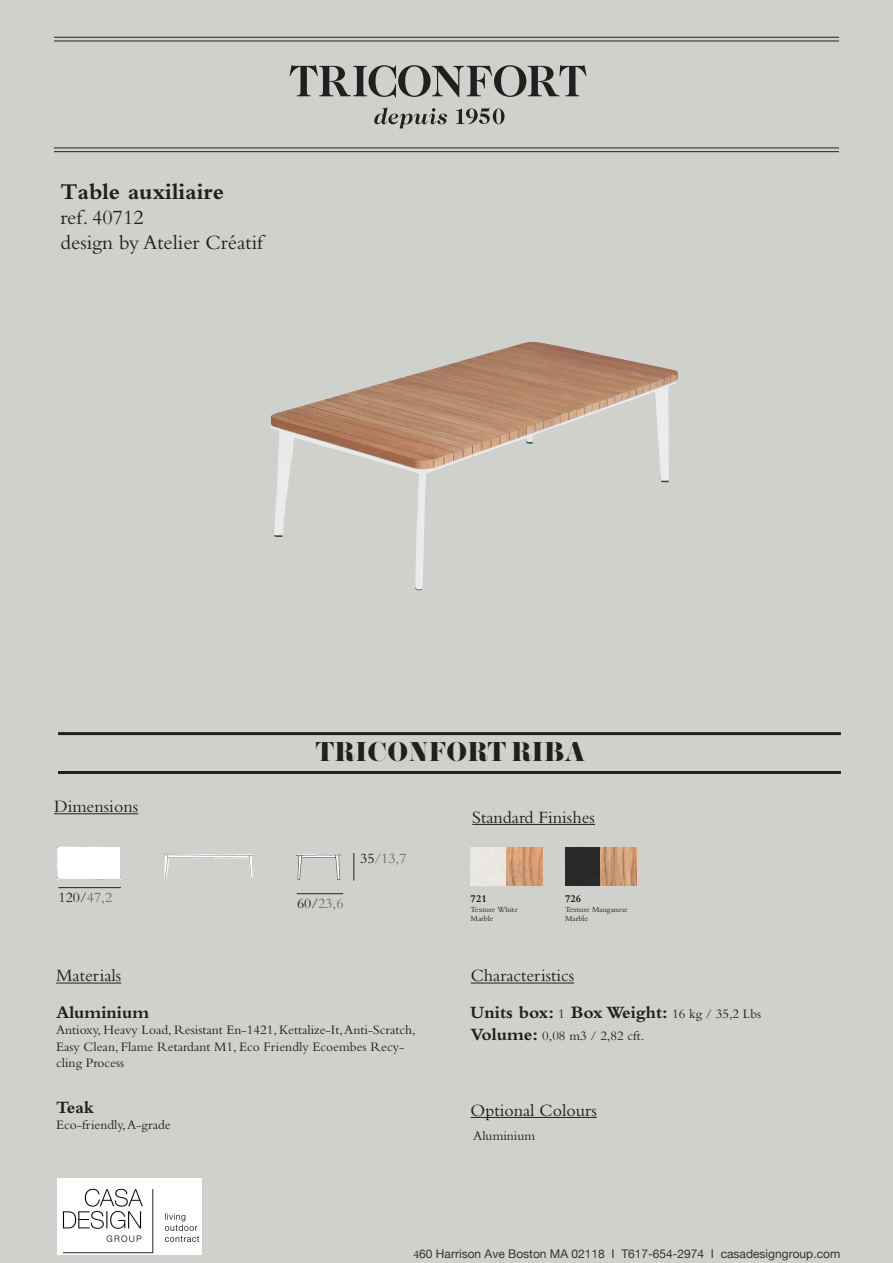
<style>
.page{position:relative;width:893px;height:1263px;background:#cfd1cd}
.page>*{position:absolute;margin:0;border:0;box-sizing:border-box;transform-origin:0 0}
.t1{font:24.15px "Pistilli";color:#231f20}
.t2{font:700 23.55px "Bembo";color:#231f20}
.t3{font:21.15px/25.3px "Bembo";color:#231f20}
.t4{font:700 18px/37px "Bembo";color:#231f20}
.t5{font:18px "Bembo";color:#231f20}
.t6{font:14.7px "Bembo";color:#6c6d70}
.t7{font:14.7px "Bembo";color:#231f20}
.t8{font:13.5px/16.2px "Bembo";color:#231f20}
.t9{font:12px "Helvetica Neue";color:#343434}
.t10{font:700 10.8px "Bembo";color:#231f20}
.t11{font:8.1px/9.8px "Bembo";color:#231f20}
.s1{color:#6c6d70}
.s2{color:#231f20}
.s3{font-weight:400}
.s4{font-weight:400;font-size:13.5px}
.s5{font-weight:700;font-size:18px}
.s6{font-family:"Minion Pro"}
</style>
<div class="page">
<svg style="left:290px;top:65px;width:296px;height:33px"></svg>
<svg style="left:374px;top:107px;width:73px;height:22px"></svg>
<svg style="left:456px;top:108px;width:48px;height:16px"></svg>
<hr style="left:54px;top:813px;width:84px;height:1px;background:#231f20">
<hr style="left:471px;top:982px;width:103px;height:1px;background:#231f20">
<hr style="left:56px;top:982px;width:65px;height:1px;background:#231f20">
<hr style="left:471px;top:1117px;width:126px;height:1px;background:#231f20">
<hr style="left:472px;top:824px;width:123px;height:1px;background:#231f20">
<img style="left:270px;top:342px;width:408px;height:248px">
<hr style="left:58px;top:732px;width:783px;height:3px;background:#231f20">
<hr style="left:58px;top:771px;width:783px;height:3px;background:#231f20">
<hr style="left:54px;top:37px;width:785px;height:1px;background:#231f20">
<hr style="left:54px;top:41px;width:785px;height:1px;background:#231f20">
<hr style="left:54px;top:148px;width:785px;height:1px;background:#231f20">
<hr style="left:54px;top:151px;width:785px;height:1px;background:#231f20">
<div style="left:58px;top:847px;width:63px;height:32px;background:#fff"></div>
<img style="left:163px;top:854px;width:91px;height:25px">
<img style="left:297px;top:854px;width:44px;height:26px">
<svg style="left:354px;top:853px;width:1px;height:27px"></svg>
<hr style="left:58px;top:887px;width:63px;height:1px;background:#231f20">
<hr style="left:297px;top:893px;width:46px;height:1px;background:#231f20">
<img style="left:471px;top:848px;width:71px;height:37px">
<img style="left:565px;top:848px;width:72px;height:37px">
<img style="left:58px;top:1179px;width:144px;height:75px">
<h2 class="t2" style="left:61px;top:178px;width:165px">Table auxiliaire</h2>
<h3 class="t3" style="left:61px;top:204px;width:204px">ref. 40712<br>design by Atelier Créatif</h3>
<h3 class="t5" style="left:54px;top:796px;width:86px">Dimensions</h3>
<p class="t7" style="left:59px;top:889px;width:55px">120/<span class="s1">47,2</span></p>
<h1 class="t1" style="left:315px;top:736px;width:272px">TRICONFORT RIBA</h1>
<p class="t6" style="left:297px;top:895px;width:48px"><span class="s2">60/</span>23,6</p>
<p class="t6" style="left:360px;top:850px;width:48px"><span class="s2">35</span>/13,7</p>
<h3 class="t5" style="left:472px;top:806px;width:124px">Standard Finishes</h3>
<p class="t10" style="left:471px;top:892px;width:18px">721</p>
<p class="t11" style="left:471px;top:904px;width:49px">Texture White<br>Marble</p>
<p class="t10" style="left:565px;top:892px;width:18px">726</p>
<p class="t11" style="left:565px;top:904px;width:64px">Texture Manganese<br>Marble</p>
<h3 class="t5" style="left:56px;top:965px;width:67px">Materials</h3>
<h3 class="t4" style="left:56px;top:994px;width:95px">Aluminium</h3>
<p class="t8" style="left:56px;top:1022px;width:361px">Antioxy, Heavy Load, Resistant En-1421, Kettalize-It, Anti-Scratch,<br>Easy Clean, Flame Retardant M1, Eco Friendly Ecoembes Recy&shy;cling Process</p>
<h3 class="t4" style="left:56px;top:1088px;width:39px">Teak</h3>
<p class="t8" style="left:56px;top:1116px;width:116px">Eco-friendly, A-grade</p>
<h3 class="t4" style="left:471px;top:957px;width:292px"><span class="s3">Characteristics<br></span>Units box: <span class="s4">1</span> Box Weight: <span class="s4">16 kg / 35,2 Lbs</span></h3>
<p class="t8" style="left:471px;top:1027px;width:175px"><span class="s5">Volume:</span> 0,08 m3 / 2,82 cft.</p>
<h3 class="t5" style="left:471px;top:1099px;width:128px">Optional Colours</h3>
<p class="t8" style="left:473px;top:1128px;width:63px">Aluminium</p>
<p class="t9" style="left:413px;top:1245px;width:428px"><span class="s6">4</span>60 Harrison Ave Boston MA 02118 I T617-654-2974 I casadesigngroup.com</p>
</div>
